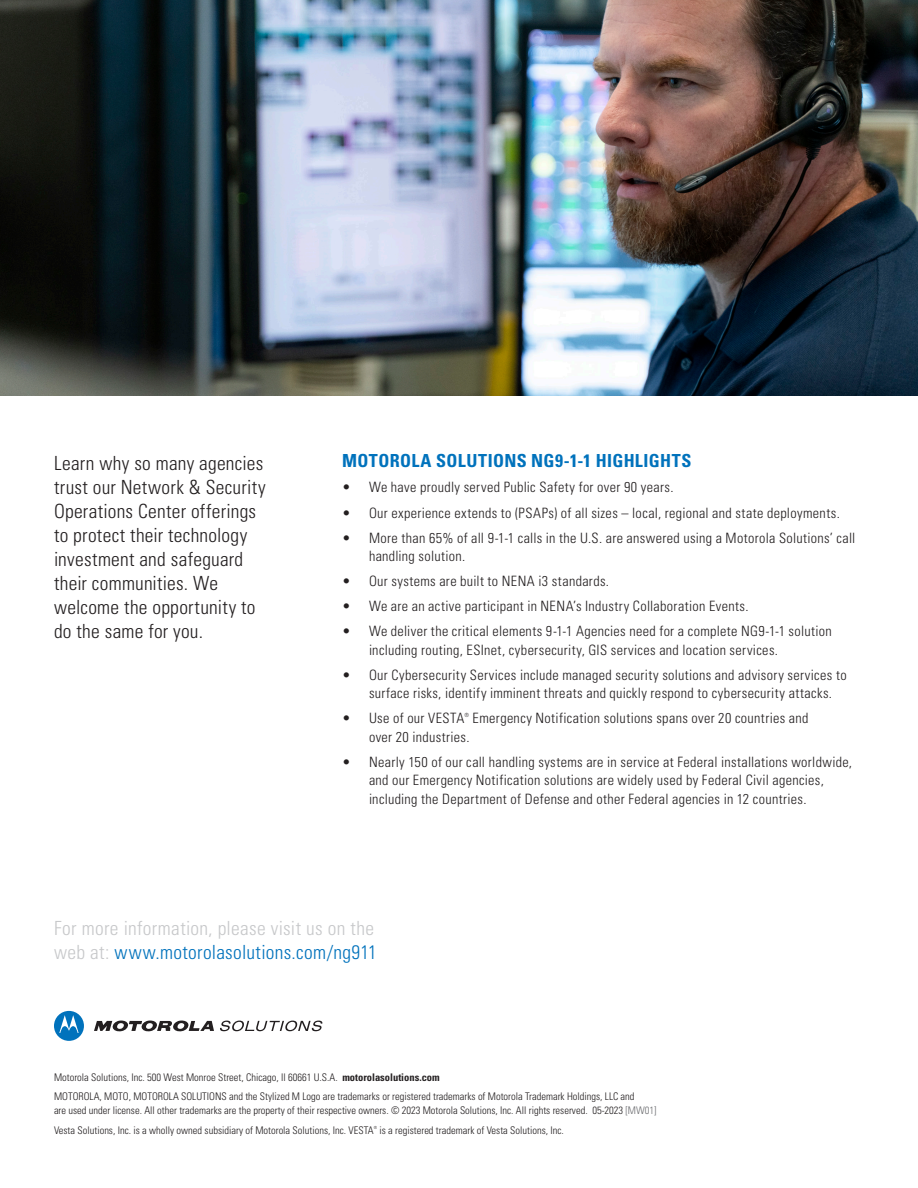
<style>
.page{position:relative;width:918px;height:1188px;background:#fff}
.page>*{position:absolute;margin:0;border:0;box-sizing:border-box;transform-origin:0 0}
.Body_Text{font:300 condensed 19.5px/24px "Univers";letter-spacing:.015em;color:#231f20}
.t1{font:300 condensed 19.5px/23.2px "Univers";letter-spacing:.02em;color:#c7c8ca}
.Body_Text-2{font:700 condensed 18px "Univers";letter-spacing:.02em;color:#0072bc}
.t2{font:300 condensed 14.25px/18.3px "Univers";letter-spacing:.025em;color:#231f20}
.t3{font:300 condensed 10.5px/13.5px "Univers";color:#231f20}
.t4{font:300 condensed 5.7px "Univers";color:#231f20}
.t5{font:300 condensed 4.2px "Univers";color:#231f20}
.s1{color:#0072bc}
.s2{font-weight:700}
.s3{color:#6c6d70}
</style>
<div class="page">
<img style="left:0;top:0;width:918px;height:396px">
<svg style="left:94px;top:1021px;width:120px;height:11px"></svg>
<svg style="left:54px;top:1011px;width:30px;height:30px"></svg>
<svg style="left:220px;top:1021px;width:102px;height:10px"></svg>
<p class="Body_Text" style="left:54px;top:451px;width:213px">Learn why so many agencies trust our Network &amp; Security<br>Operations Center offerings to protect their technology investment and safeguard their communities. We welcome the opportunity to do the same for you.</p>
<p class="Body_Text-2" style="left:342px;top:450px;width:351px">MOTOROLA SOLUTIONS NG9-1-1 HIGHLIGHTS</p>
<p class="t2" style="left:342px;top:478px;width:333px">• We have proudly served Public Safety for over 90 years.</p>
<p class="t2" style="left:342px;top:503px;width:499px">• Our experience extends to (PSAPs) of all sizes – local, regional and state deployments.</p>
<p class="t2" style="left:369px;top:529px;width:488px;text-indent:-27px">• More than 65% of all 9-1-1 calls in the U.S. are answered using a Motorola Solutions’ call handling solution.</p>
<p class="t2" style="left:342px;top:572px;width:269px">• Our systems are built to NENA i3 standards.</p>
<p class="t2" style="left:342px;top:597px;width:408px">• We are an active participant in NENA’s Industry Collaboration Events.</p>
<p class="t2" style="left:369px;top:622px;width:464px;text-indent:-27px">• We deliver the critical elements 9-1-1 Agencies need for a complete NG9-1-1 solution including routing, ESInet, cybersecurity, GIS services and location services.</p>
<p class="t2" style="left:369px;top:666px;width:479px;text-indent:-27px">• Our Cybersecurity Services include managed security solutions and advisory services to surface risks, identify imminent threats and quickly respond to cybersecurity attacks.</p>
<p class="t2" style="left:342px;top:709px;width:124px">• Use of our VESTA</p>
<p class="t4" style="left:465px;top:712px;width:6px">®</p>
<p class="t2" style="left:473px;top:709px;width:337px">Emergency Notification solutions spans over 20 countries and</p>
<p class="t2" style="left:369px;top:728px;width:102px">over 20 industries.</p>
<p class="t2" style="left:369px;top:753px;width:485px;text-indent:-27px">• Nearly 150 of our call handling systems are in service at Federal installations worldwide, and our Emergency Notification solutions are widely used by Federal Civil agencies, including the Department of Defense and other Federal agencies in 12 countries.</p>
<p class="t1" style="left:54px;top:917px;width:324px">For more information, please visit us on the web at: <span class="s1">www.motorolasolutions.com/ng911</span></p>
<p class="t3" style="left:54px;top:1070px;width:387px">Motorola Solutions, Inc. 500 West Monroe Street, Chicago, Il 60661 U.S.A. <span class="s2">motorolasolutions.com</span></p>
<p class="t3" style="left:54px;top:1090px;width:604px">MOTOROLA, MOTO, MOTOROLA SOLUTIONS and the Stylized M Logo are trademarks or registered trademarks of Motorola Trademark Holdings, LLC and<br>are used under license. All other trademarks are the property of their respective owners. © 2023 Motorola Solutions, Inc. All rights reserved. 05-2023 <span class="s3">[MW01]</span></p>
<p class="t3" style="left:54px;top:1123px;width:321px">Vesta Solutions, Inc. is a wholly owned subsidiary of Motorola Solutions, Inc. VESTA</p>
<p class="t5" style="left:374px;top:1125px;width:5px">®</p>
<p class="t3" style="left:379px;top:1123px;width:186px">is a registered trademark of Vesta Solutions, Inc.</p>
</div>
